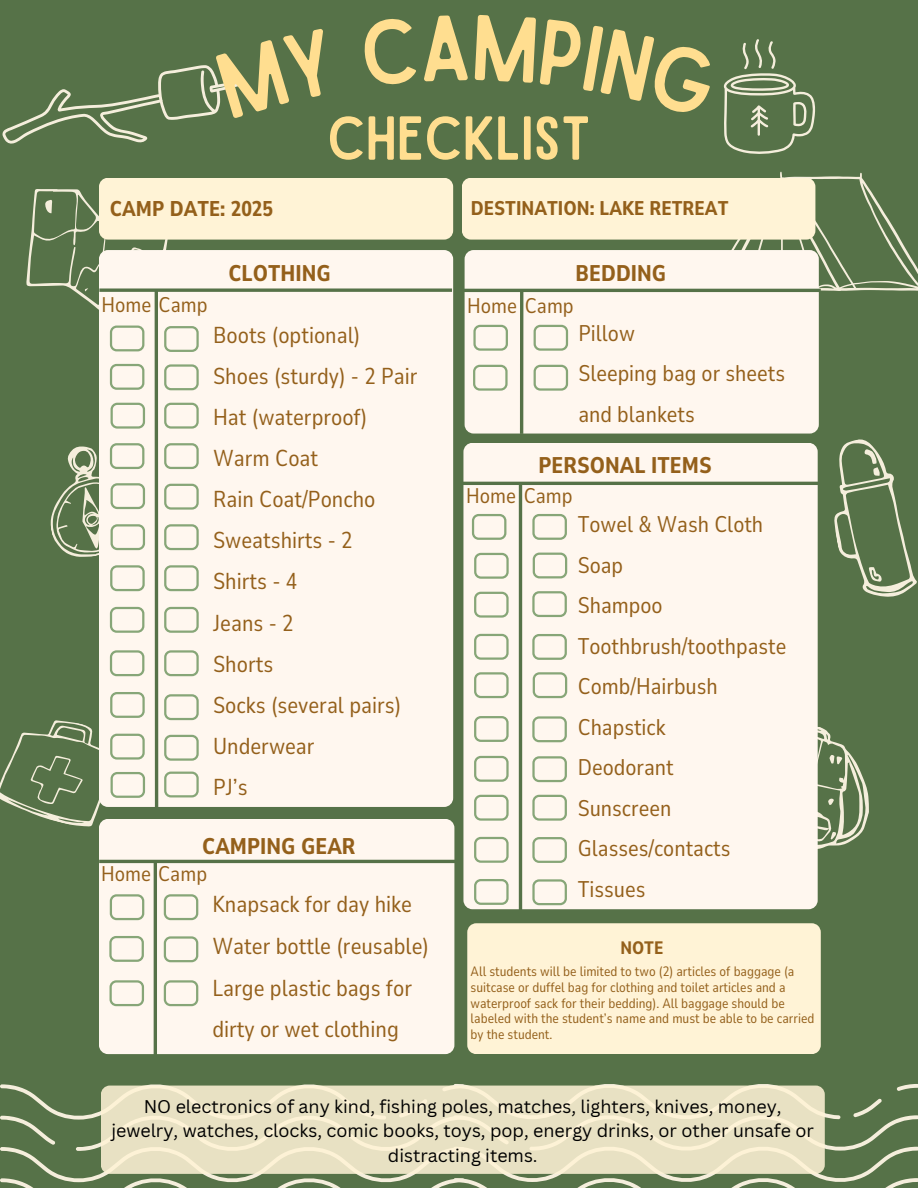
<style>
.page{position:relative;width:918px;height:1188px;background:#567248}
.page>*{position:absolute;margin:0;border:0;box-sizing:border-box;transform-origin:0 0}
.t1{font:59.25px "Sailors";color:#ffde90}
.t2{font:22.95px/41.1px "Nunito Sans 10 pt Condensed";color:#94601b}
.t3{font:22.5px/40.5px "Nunito Sans 10 pt Condensed";color:#94601b}
.t4{font:800 22.5px "Nunito Sans 10 pt Condensed";color:#94601b}
.t5{font:800 21.3px "Nunito Sans 10 pt Condensed";color:#94601b}
.t6{font:21px "Nunito Sans 10 pt Condensed";color:#94601b}
.t7{font:800 19.8px "Nunito Sans 10 pt Condensed";color:#94601b}
.t8{font:800 18px "Nunito Sans 10 pt Condensed";color:#94601b}
.t9{font:17.85px/24.6px "Canva Sans";color:#000;text-align:center}
.t10{font:13.5px/15.8px "Nunito Sans 10 pt Condensed";color:#94601b}
</style>
<div class="page">
<svg style="left:0;top:1084px;width:918px;height:104px"></svg>
<svg style="left:818px;top:727px;width:51px;height:122px"></svg>
<svg style="left:731px;top:172px;width:187px;height:119px"></svg>
<svg style="left:26px;top:189px;width:142px;height:121px"></svg>
<svg style="left:834px;top:439px;width:83px;height:158px"></svg>
<div style="left:99px;top:178px;width:354px;height:62px;background:#fff3d6;border-radius:9px"></div>
<div style="left:462px;top:178px;width:353px;height:62px;background:#fff3d6;border-radius:9px"></div>
<div style="left:467px;top:923px;width:354px;height:131px;background:#fff3d6"></div>
<div style="left:99px;top:250px;width:354px;height:557px;background:#fff7ef;border-radius:9px"></div>
<svg style="left:110px;top:326px;width:34px;height:25px"></svg>
<svg style="left:164px;top:326px;width:35px;height:26px"></svg>
<svg style="left:99px;top:288px;width:353px;height:4px"></svg>
<svg style="left:110px;top:364px;width:34px;height:26px"></svg>
<svg style="left:164px;top:364px;width:35px;height:26px"></svg>
<hr style="left:155px;top:290px;width:3px;height:519px;background:#567248">
<svg style="left:164px;top:403px;width:35px;height:26px"></svg>
<svg style="left:111px;top:403px;width:34px;height:26px"></svg>
<svg style="left:164px;top:443px;width:35px;height:26px"></svg>
<svg style="left:164px;top:484px;width:35px;height:26px"></svg>
<svg style="left:164px;top:524px;width:35px;height:26px"></svg>
<svg style="left:50px;top:443px;width:95px;height:148px"></svg>
<svg style="left:110px;top:607px;width:34px;height:26px"></svg>
<svg style="left:110px;top:650px;width:34px;height:26px"></svg>
<svg style="left:164px;top:607px;width:35px;height:26px"></svg>
<svg style="left:164px;top:650px;width:35px;height:26px"></svg>
<svg style="left:164px;top:565px;width:35px;height:26px"></svg>
<svg style="left:164px;top:694px;width:35px;height:26px"></svg>
<svg style="left:164px;top:735px;width:35px;height:26px"></svg>
<svg style="left:0;top:692px;width:145px;height:135px"></svg>
<svg style="left:164px;top:772px;width:35px;height:25px"></svg>
<svg style="left:101px;top:1086px;width:724px;height:88px;background:#eae2c5"></svg>
<div style="left:465px;top:250px;width:354px;height:184px;background:#fff7ef;border-radius:9px"></div>
<hr style="left:463px;top:289px;width:358px;height:3px;background:#567248">
<hr style="left:520px;top:290px;width:3px;height:144px;background:#567248">
<svg style="left:473px;top:325px;width:35px;height:26px"></svg>
<svg style="left:534px;top:325px;width:34px;height:26px"></svg>
<svg style="left:534px;top:365px;width:34px;height:26px"></svg>
<svg style="left:473px;top:365px;width:35px;height:26px"></svg>
<div style="left:463px;top:443px;width:355px;height:466px;background:#fff7ef;border-radius:9px"></div>
<hr style="left:462px;top:482px;width:358px;height:3px;background:#567248">
<hr style="left:519px;top:484px;width:3px;height:427px;background:#567248">
<svg style="left:472px;top:514px;width:34px;height:26px"></svg>
<svg style="left:532px;top:514px;width:35px;height:26px"></svg>
<svg style="left:533px;top:553px;width:34px;height:25px"></svg>
<svg style="left:474px;top:553px;width:35px;height:26px"></svg>
<svg style="left:532px;top:591px;width:35px;height:26px"></svg>
<svg style="left:474px;top:592px;width:35px;height:26px"></svg>
<svg style="left:474px;top:634px;width:35px;height:26px"></svg>
<svg style="left:532px;top:634px;width:35px;height:26px"></svg>
<svg style="left:533px;top:672px;width:34px;height:26px"></svg>
<svg style="left:474px;top:672px;width:35px;height:26px"></svg>
<svg style="left:532px;top:716px;width:35px;height:26px"></svg>
<svg style="left:474px;top:716px;width:35px;height:26px"></svg>
<svg style="left:532px;top:756px;width:35px;height:26px"></svg>
<svg style="left:474px;top:756px;width:35px;height:26px"></svg>
<svg style="left:532px;top:795px;width:35px;height:26px"></svg>
<svg style="left:532px;top:837px;width:35px;height:26px"></svg>
<svg style="left:532px;top:879px;width:35px;height:26px"></svg>
<svg style="left:474px;top:795px;width:35px;height:26px"></svg>
<svg style="left:474px;top:837px;width:35px;height:26px"></svg>
<svg style="left:474px;top:879px;width:35px;height:26px"></svg>
<div style="left:99px;top:819px;width:355px;height:235px;background:#fff7ef;border-radius:9px"></div>
<hr style="left:99px;top:860px;width:358px;height:3px;background:#567248">
<svg style="left:110px;top:894px;width:34px;height:26px"></svg>
<svg style="left:109px;top:980px;width:35px;height:26px"></svg>
<svg style="left:153px;top:894px;width:45px;height:161px"></svg>
<hr style="left:154px;top:861px;width:3px;height:197px;background:#567248">
<svg style="left:109px;top:936px;width:35px;height:26px"></svg>
<svg style="left:2px;top:65px;width:241px;height:79px"></svg>
<svg style="left:723px;top:39px;width:92px;height:115px"></svg>
<h4 class="t1" style="left:327px;top:116px;width:265px">CHECKLIST</h4>
<h4 class="t5" style="left:110px;top:195px;width:165px">CAMP DATE: 2025</h4>
<h4 class="t7" style="left:471px;top:195px;width:259px">DESTINATION: LAKE RETREAT</h4>
<h4 class="t6" style="left:102px;top:291px;width:108px">Home Camp</h4>
<h4 class="t4" style="left:229px;top:258px;width:104px">CLOTHING</h4>
<h4 class="t2" style="left:213px;top:315px;width:206px">Boots (optional)<br>Shoes (sturdy) - 2 Pair<br>Hat (waterproof)<br>Warm Coat<br>Rain Coat/Poncho<br>Sweatshirts - 2<br>Shirts - 4<br>Jeans - 2<br>Shorts<br>Socks (several pairs)<br>Underwear<br>PJ’s</h4>
<p class="t4" style="left:202px;top:831px;width:155px">CAMPING GEAR</p>
<h3 class="t6" style="left:101px;top:859px;width:108px">Home Camp</h3>
<p class="t2" style="left:212px;top:884px;width:218px;line-height:41.7px">Knapsack for day hike<br>Water bottle (reusable)<br>Large plastic bags for dirty or wet clothing</p>
<p class="t4" style="left:576px;top:259px;width:92px">BEDDING</p>
<p class="t6" style="left:467px;top:291px;width:108px">Home Camp</p>
<p class="t3" style="left:578px;top:313px;width:208px">Pillow<br>Sleeping bag or sheets and blankets</p>
<h4 class="t4" style="left:538px;top:451px;width:175px">PERSONAL ITEMS</h4>
<p class="t6" style="left:466px;top:482px;width:108px">Home Camp</p>
<h4 class="t3" style="left:578px;top:505px;width:210px">Towel &amp; Wash Cloth<br>Soap<br>Shampoo<br>Toothbrush/toothpaste<br>Comb/Hairbush<br>Chapstick<br>Deodorant<br>Sunscreen<br>Glasses/contacts<br>Tissues</h4>
<h3 class="t8" style="left:620px;top:936px;width:45px">NOTE</h3>
<p class="t10" style="left:471px;top:964px;width:345px">All students will be limited to two (2) articles of baggage (a suitcase or duffel bag for clothing and toilet articles and a waterproof sack for their bedding). All baggage should be labeled with the student’s name and must be able to be carried by the student.</p>
<h4 class="t9" style="left:111px;top:1094px;width:704px">NO electronics of any kind, fishing poles, matches, lighters, knives, money, jewelry, watches, clocks, comic books, toys, pop, energy drinks, or other unsafe or distracting items.</h4>
</div>
